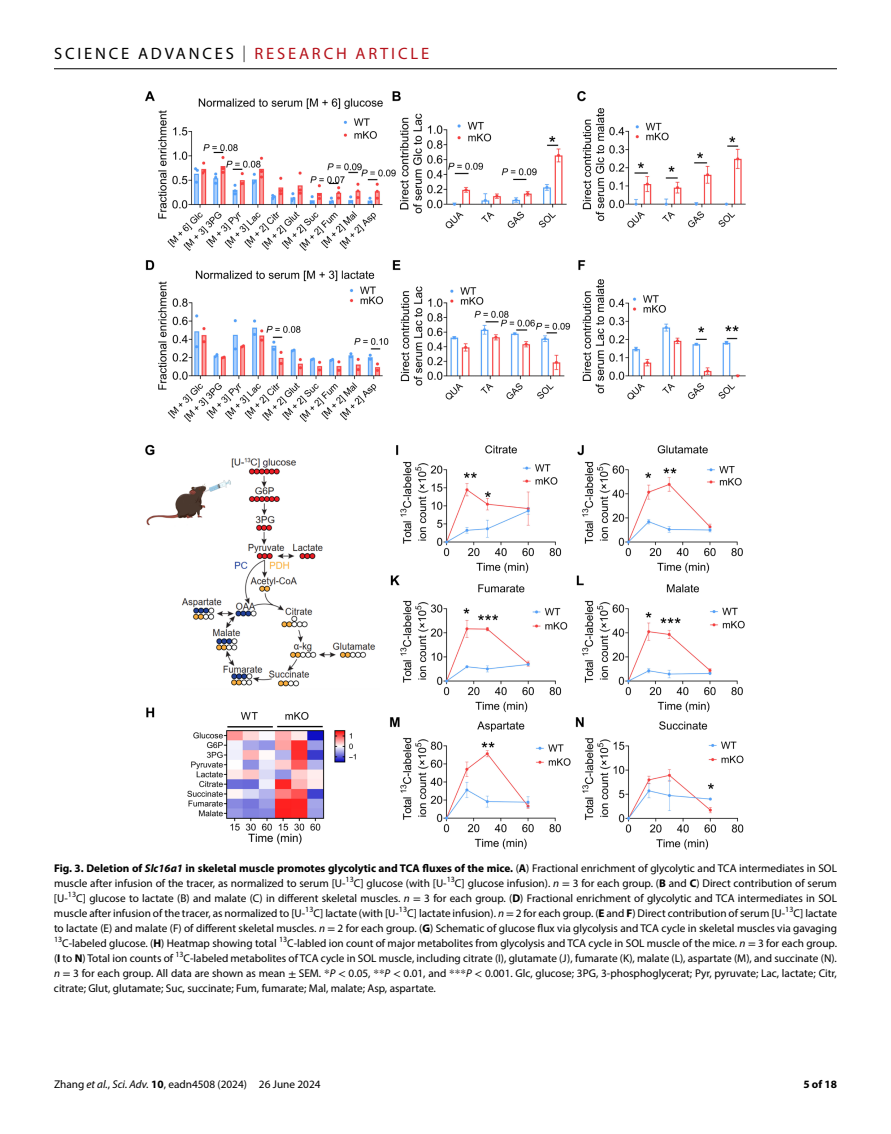
<style>
.page{position:relative;width:891px;height:1134px;background:#fff}
.page>*{position:absolute;margin:0;border:0;box-sizing:border-box;transform-origin:0 0}
.t1{font:16.5px "Myriad Pro";letter-spacing:.17em;color:#000}
.t2{font:11.25px/15px "Myriad Pro";color:#000;text-align:justify}
.t3{font:700 11.25px "Myriad Pro";color:#000}
.s1{font-weight:300}
.s2{color:#b5121b}
.s3{font-weight:700}
.s4{font-weight:700;font-style:italic}
.s5{font-style:italic}
.s6{font-family:"STIX"}
</style>
<div class="page">
<hr style="left:54px;top:68px;width:783px;height:1px;background:#000">
<img style="left:145px;top:91px;width:601px;height:759px">
<h1 class="t1" style="left:54px;top:44px;width:376px">Science Adva nces <span class="s1">|</span> <span class="s2">Resear ch Ar ticle</span></h1>
<p class="t2" style="left:54px;top:861px;width:785px"><span class="s3">Fig. 3. Deletion of</span> <span class="s4">Slc16a1</span> <span class="s3">in skeletal muscle promotes glycolytic and TCA fluxes of the mice.</span> (<span class="s3">A</span>) Fractional enrichment of glycolytic and TCA intermediates in SOL muscle after infusion of the tracer, as normalized to serum [U-<sup>13</sup>C] glucose (with [U-<sup>13</sup>C] glucose infusion). <span class="s5">n</span> <span class="s6">=</span> 3 for each group. (<span class="s3">B</span> and <span class="s3">C</span>) Direct contribution of serum [U-<sup>13</sup>C] glucose to lactate (B) and malate (C) in different skeletal muscles. <span class="s5">n</span> <span class="s6">=</span> 3 for each group. (<span class="s3">D</span>) Fractional enrichment of glycolytic and TCA intermediates in SOL muscle after infusion of the tracer, as normalized to [U-<sup>13</sup>C] lactate (with [U-<sup>13</sup>C] lactate infusion). <span class="s5">n</span> <span class="s6">=</span> 2 for each group. (<span class="s3">E</span> and <span class="s3">F</span>) Direct contribution of serum [U-<sup>13</sup>C] lactate to lactate (E) and malate (F) of different skeletal muscles. <span class="s5">n</span> <span class="s6">=</span> 2 for each group. (<span class="s3">G</span>) Schematic of glucose flux via glycolysis and TCA cycle in skeletal muscles via gavaging <sup>13</sup>C-labeled glucose. (<span class="s3">H</span>) Heatmap showing total <sup>13</sup>C-labled ion count of major metabolites from glycolysis and TCA cycle in SOL muscle of the mice. <span class="s5">n</span> <span class="s6">=</span> 3 for each group. (<span class="s3">I</span> to <span class="s3">N</span>) Total ion counts of <sup>13</sup>C-labeled metabolites of TCA cycle in SOL muscle, including citrate (I), glutamate (J), fumarate (K), malate (L), aspartate (M), and succinate (N). <span class="s5">n</span> <span class="s6">=</span> 3 for each group. All data are shown as mean <span class="s6">±</span> SEM. <span class="s6">*</span><span class="s5">P</span> <span class="s6">&lt;</span> 0.05, <span class="s6">**</span><span class="s5">P</span> <span class="s6">&lt;</span> 0.01, and <span class="s6">***</span><span class="s5">P</span> <span class="s6">&lt;</span> 0.001. Glc, glucose; 3PG, 3-phosphoglycerat; Pyr, pyruvate; Lac, lactate; Citr, citrate; Glut, glutamate; Suc, succinate; Fum, fumarate; Mal, malate; Asp, aspartate.</p>
<p class="t2" style="left:54px;top:1076px;width:268px">Zhang <span class="s5">et al.</span>, <span class="s5">Sci. Adv.</span> <span class="s3">10</span>, eadn4508 (2024) 26 June 2024</p>
<p class="t3" style="left:803px;top:1076px;width:35px">5 of 18</p>
</div>
